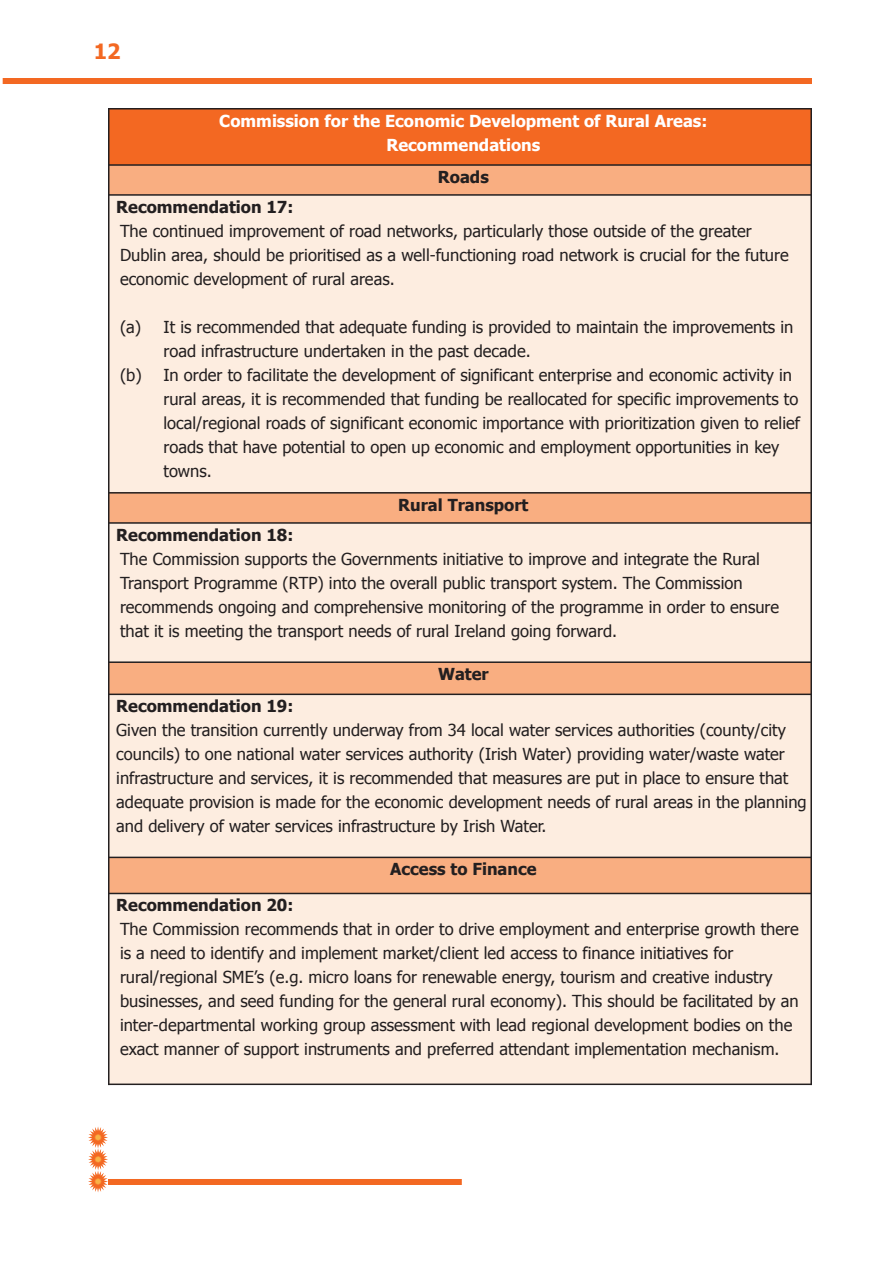
<style>
.page{position:relative;width:893px;height:1263px;background:#fff}
.page>*{position:absolute;margin:0;border:0;box-sizing:border-box;transform-origin:0 0}
.t1{font:700 21px "Tahoma";color:#f36822}
.t2{font:16.5px/24px "Tahoma";color:#231f20}
.t3{font:700 16.5px "Tahoma";color:#231f20}
.t4{font:700 16.5px/24px "Tahoma";color:#fff;text-align:center}
</style>
<div class="page">
<div style="left:3px;top:78px;width:809px;height:6px;background:#f36822"></div>
<svg style="left:88px;top:1127px;width:20px;height:65px"></svg>
<div style="left:108px;top:1179px;width:354px;height:6px;background:#f36822"></div>
<div style="left:108px;top:108px;width:703px;height:57px;background:#f36822"></div>
<div style="left:108px;top:165px;width:703px;height:30px;background:#f9ae81"></div>
<div style="left:108px;top:195px;width:703px;height:298px;background:#fdede0"></div>
<div style="left:108px;top:493px;width:703px;height:30px;background:#f9ae81"></div>
<div style="left:108px;top:523px;width:703px;height:139px;background:#fdede0"></div>
<div style="left:108px;top:662px;width:703px;height:32px;background:#f9ae81"></div>
<div style="left:108px;top:694px;width:703px;height:163px;background:#fdede0"></div>
<div style="left:108px;top:857px;width:703px;height:36px;background:#f9ae81"></div>
<div style="left:108px;top:893px;width:703px;height:192px;background:#fdede0"></div>
<hr style="left:108px;top:108px;width:2px;height:977px;background:#231f20">
<hr style="left:810px;top:108px;width:2px;height:977px;background:#231f20">
<hr style="left:108px;top:108px;width:704px;height:2px;background:#231f20">
<hr style="left:108px;top:164px;width:704px;height:2px;background:#231f20">
<hr style="left:108px;top:194px;width:704px;height:2px;background:#231f20">
<hr style="left:108px;top:492px;width:704px;height:2px;background:#231f20">
<hr style="left:108px;top:522px;width:704px;height:2px;background:#231f20">
<hr style="left:108px;top:661px;width:704px;height:2px;background:#231f20">
<hr style="left:108px;top:693px;width:704px;height:2px;background:#231f20">
<hr style="left:108px;top:857px;width:704px;height:1px;background:#231f20">
<hr style="left:108px;top:893px;width:704px;height:1px;background:#231f20">
<hr style="left:108px;top:1083px;width:704px;height:2px;background:#231f20">
<p class="t1" style="left:94px;top:38px;width:28px">12</p>
<p class="t4" style="left:219px;top:108px;width:490px">Commission for the Economic Development of Rural Areas:<br>Recommendations</p>
<p class="t3" style="left:438px;top:166px;width:52px">Roads</p>
<p class="t3" style="left:116px;top:196px;width:179px">Recommendation 17:</p>
<p class="t2" style="left:120px;top:218px;width:670px">The continued improvement of road networks, particularly those outside of the greater<br>Dublin area, should be prioritised as a well-functioning road network is crucial for the future economic development of rural areas.</p>
<p class="t2" style="left:120px;top:314px;width:675px">(a) It is recommended that adequate funding is provided to maintain the improvements in</p>
<p class="t2" style="left:164px;top:338px;width:369px">road infrastructure undertaken in the past decade.</p>
<p class="t2" style="left:120px;top:362px;width:674px">(b) In order to facilitate the development of significant enterprise and economic activity in</p>
<p class="t2" style="left:163px;top:386px;width:636px">rural areas, it is recommended that funding be reallocated for specific improvements to</p>
<p class="t2" style="left:163px;top:410px;width:638px">local/regional roads of significant economic importance with prioritization given to relief</p>
<p class="t2" style="left:163px;top:434px;width:617px">roads that have potential to open up economic and employment opportunities in key</p>
<p class="t2" style="left:163px;top:458px;width:50px">towns.</p>
<p class="t3" style="left:398px;top:494px;width:132px">Rural Transport</p>
<p class="t3" style="left:116px;top:524px;width:179px">Recommendation 18:</p>
<p class="t2" style="left:120px;top:546px;width:661px">The Commission supports the Governments initiative to improve and integrate the Rural Transport Programme (RTP) into the overall public transport system. The Commission recommends ongoing and comprehensive monitoring of the programme in order to ensure that it is meeting the transport needs of rural Ireland going forward.</p>
<p class="t3" style="left:438px;top:663px;width:52px">Water</p>
<p class="t3" style="left:116px;top:696px;width:179px">Recommendation 19:</p>
<p class="t2" style="left:116px;top:718px;width:692px">Given the transition currently underway from 34 local water services authorities (county/city councils) to one national water services authority (Irish Water) providing water/waste water infrastructure and services, it is recommended that measures are put in place to ensure that adequate provision is made for the economic development needs of rural areas in the planning and delivery of water services infrastructure by Irish Water.</p>
<p class="t3" style="left:390px;top:859px;width:148px">Access to Finance</p>
<p class="t3" style="left:116px;top:895px;width:179px">Recommendation 20:</p>
<p class="t2" style="left:120px;top:917px;width:680px">The Commission recommends that in order to drive employment and enterprise growth there is a need to identify and implement market/client led access to finance initiatives for rural/regional SME’s (e.g. micro loans for renewable energy, tourism and creative industry businesses, and seed funding for the general rural economy). This should be facilitated by an inter-departmental working group assessment with lead regional development bodies on the exact manner of support instruments and preferred attendant implementation mechanism.</p>
</div>
